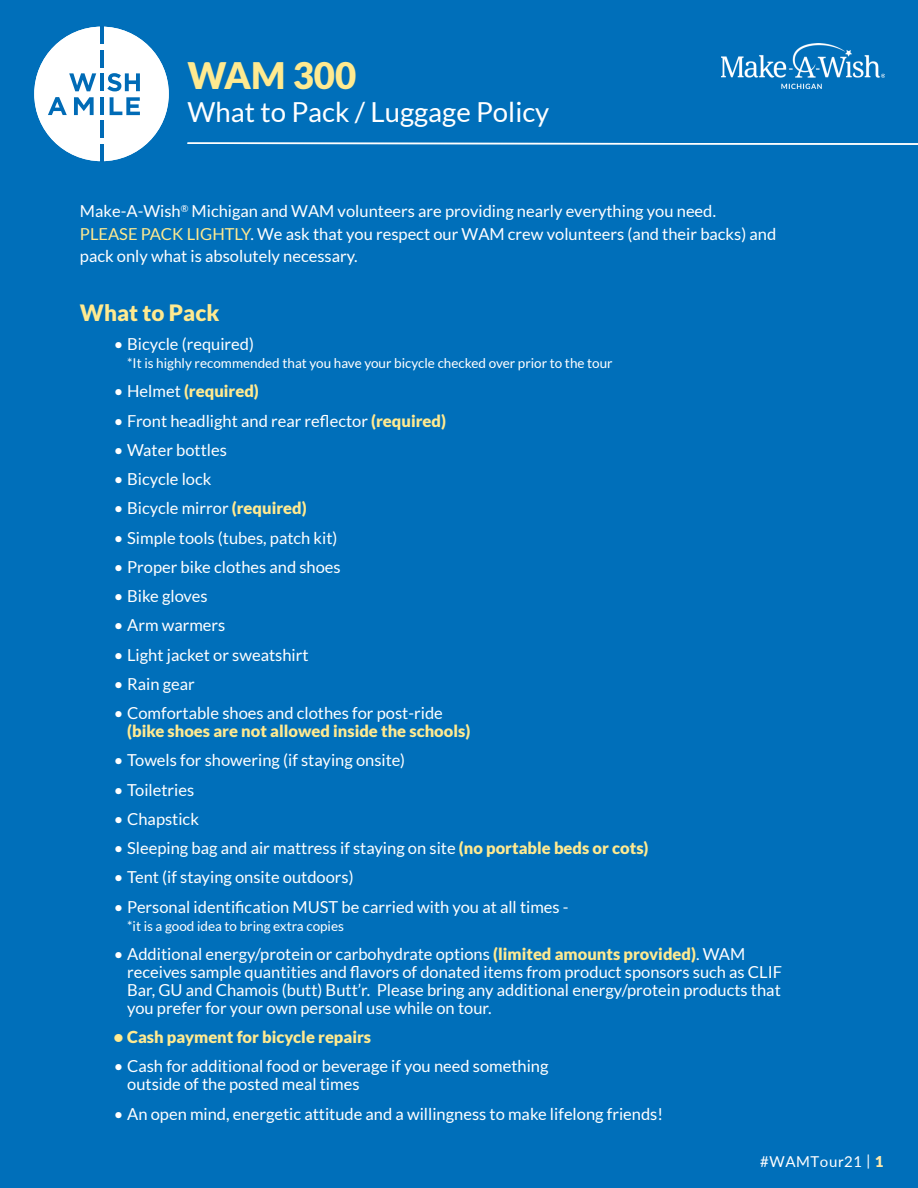
<style>
.page{position:relative;width:918px;height:1188px;background:#006fba}
.page>*{position:absolute;margin:0;border:0;box-sizing:border-box;transform-origin:0 0}
.t1{font:900 36.6px "Lato";color:#ffea90}
.t2{font:27.6px "Lato";color:#fff}
.t3{font:900 22.5px "Lato";color:#ffea90}
.t4{font:16.5px/18px "Lato";color:#fff}
.t5{font:900 16.5px/18px "Lato";color:#ffea90}
.t6{font:15px "Lato";letter-spacing:.04em;color:#fff}
.t7{font:13.5px "Lato";color:#fff}
.s1{color:#ffea90}
.s2{font-weight:400;color:#fff}
.s3{font-weight:900;color:#ffea90}
.s4{font-weight:900;color:#ffe9aa}
</style>
<div class="page">
<img style="left:721px;top:43px;width:164px;height:46px">
<div style="left:34px;top:27px;width:135px;height:134px;background:#fff;border-radius:50%"></div>
<svg style="left:48px;top:97px;width:19px;height:18px"></svg>
<hr style="left:100px;top:97px;width:4px;height:18px;background:#006bb6">
<svg style="left:110px;top:97px;width:30px;height:18px"></svg>
<svg style="left:69px;top:73px;width:27px;height:18px"></svg>
<hr style="left:100px;top:73px;width:4px;height:18px;background:#006bb6">
<svg style="left:107px;top:73px;width:33px;height:18px"></svg>
<hr style="left:100px;top:121px;width:4px;height:17px;background:#006bb6">
<hr style="left:100px;top:50px;width:4px;height:18px;background:#006bb6">
<hr style="left:100px;top:27px;width:4px;height:17px;background:#006bb6">
<hr style="left:100px;top:144px;width:4px;height:17px;background:#006bb6">
<svg style="left:74px;top:97px;width:20px;height:18px"></svg>
<svg style="left:187px;top:142px;width:731px;height:3px"></svg>
<p class="t1" style="left:188px;top:55px;width:170px">WAM 300</p>
<p class="t2" style="left:188px;top:97px;width:363px">What to Pack / Luggage Policy</p>
<p class="t4" style="left:80px;top:200px;width:698px;line-height:22.5px">Make-A-Wish<sup>®</sup> Michigan and WAM volunteers are providing nearly everything you need.<br><span class="s1">PLEASE PACK LIGHTLY</span>. We ask that you respect our WAM crew volunteers (and their backs) and pack only what is absolutely necessary.</p>
<p class="t3" style="left:80px;top:299px;width:141px">What to Pack</p>
<p class="t4" style="left:114px;top:335px;width:142px">• Bicycle (required)</p>
<p class="t7" style="left:127px;top:356px;width:487px">*It is highly recommended that you have your bicycle checked over prior to the tour</p>
<p class="t5" style="left:114px;top:382px;width:147px"><span class="s2">• Helmet</span> (required)</p>
<p class="t4" style="left:114px;top:411px;width:334px">• Front headlight and rear reflector <span class="s3">(required)</span></p>
<p class="t4" style="left:114px;top:441px;width:115px">• Water bottles</p>
<p class="t4" style="left:114px;top:470px;width:99px">• Bicycle lock</p>
<p class="t4" style="left:114px;top:499px;width:195px">• Bicycle mirror <span class="s3">(required)</span></p>
<p class="t4" style="left:114px;top:528px;width:225px">• Simple tools (tubes, patch kit)</p>
<p class="t4" style="left:114px;top:558px;width:229px">• Proper bike clothes and shoes</p>
<p class="t4" style="left:114px;top:587px;width:96px">• Bike gloves</p>
<p class="t4" style="left:114px;top:616px;width:113px">• Arm warmers</p>
<p class="t4" style="left:114px;top:645px;width:196px">• Light jacket or sweatshirt</p>
<p class="t4" style="left:114px;top:675px;width:83px">• Rain gear</p>
<p class="t5" style="left:127px;top:704px;width:345px;text-indent:-14px"><span class="s2">• Comfortable shoes and clothes for post-ride </span>(bike shoes are not allowed inside the schools)</p>
<p class="t4" style="left:114px;top:751px;width:293px">• Towels for showering (if staying onsite)</p>
<p class="t4" style="left:114px;top:780px;width:82px">• Toiletries</p>
<p class="t4" style="left:114px;top:810px;width:87px">• Chapstick</p>
<p class="t4" style="left:114px;top:839px;width:536px">• Sleeping bag and air mattress if staying on site <span class="s3">(no portable beds or cots)</span></p>
<p class="t4" style="left:114px;top:868px;width:242px">• Tent (if staying onsite outdoors)</p>
<p class="t4" style="left:114px;top:897px;width:457px">• Personal identification MUST be carried with you at all times -</p>
<p class="t7" style="left:127px;top:918px;width:218px">*it is a good idea to bring extra copies</p>
<p class="t4" style="left:127px;top:945px;width:656px;text-indent:-14px">• Additional energy/protein or carbohydrate options <span class="s3">(limited amounts provided)</span>. WAM receives sample quantities and flavors of donated items from product sponsors such as CLIF Bar, GU and Chamois (butt) Butt’r. Please bring any additional energy/protein products that you prefer for your own personal use while on tour.</p>
<p class="t5" style="left:114px;top:1028px;width:259px">• Cash payment for bicycle repairs</p>
<p class="t4" style="left:127px;top:1057px;width:423px;text-indent:-14px">• Cash for additional food or beverage if you need something outside of the posted meal times</p>
<p class="t4" style="left:114px;top:1104px;width:551px">• An open mind, energetic attitude and a willingness to make lifelong friends!</p>
<p class="t6" style="left:760px;top:1153px;width:125px">#WAMTour21 | <span class="s4">1</span></p>
</div>
